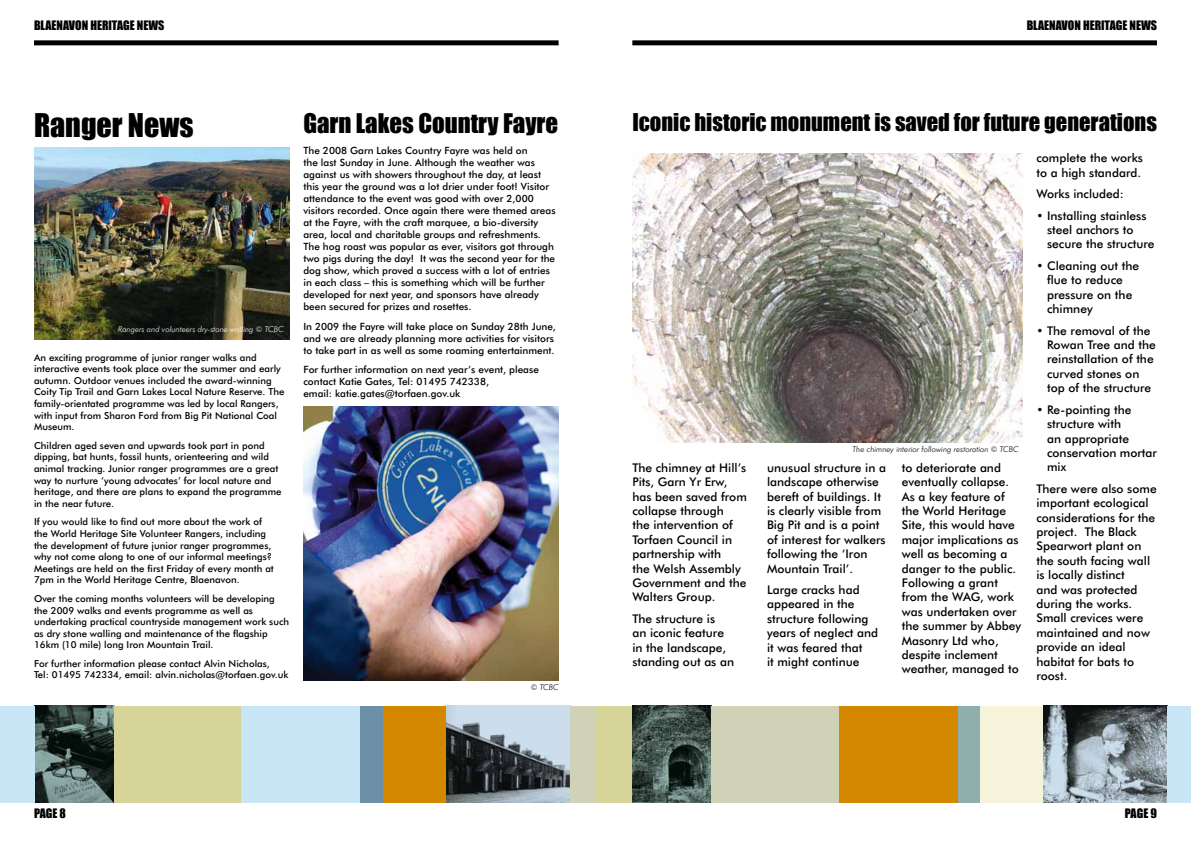
<style>
.page{position:relative;width:1191px;height:842px;background:#fff}
.page>*{position:absolute;margin:0;border:0;box-sizing:border-box;transform-origin:0 0}
.t1{font:30px "Impact";color:#000}
.t2{font:24.8px "Impact";color:#000}
.t3{font:22.5px "Impact";color:#000}
.t4{font:500 12px/14.4px "Futura BT";color:#000}
.t5{font:12px "Impact";color:#000}
.t6{font:500 10px/12px "Futura BT";color:#000}
.t7{font:500 9.6px/11.6px "Futura BT";color:#000}
.t8{font:italic 300 8px "Futura BT";color:#000}
.t9{font:italic 300 8px "Futura BT";color:#fff}
</style>
<div class="page">
<img style="left:632px;top:153px;width:390px;height:290px">
<img style="left:35px;top:706px;width:79px;height:96px">
<img style="left:446px;top:706px;width:124px;height:96px">
<div style="left:34px;top:40px;width:524px;height:5px;background:#000"></div>
<div style="left:632px;top:40px;width:525px;height:5px;background:#000"></div>
<img style="left:632px;top:706px;width:79px;height:96px">
<img style="left:1043px;top:706px;width:124px;height:96px">
<div style="left:0;top:706px;width:35px;height:96px;background:#c9e6f6"></div>
<div style="left:114px;top:706px;width:128px;height:96px;background:#d7d499"></div>
<div style="left:242px;top:706px;width:119px;height:96px;background:#c9e6f6"></div>
<div style="left:360px;top:706px;width:23px;height:96px;background:#6e90a6"></div>
<div style="left:383px;top:706px;width:63px;height:96px;background:#d38800"></div>
<div style="left:570px;top:706px;width:26px;height:96px;background:#cfd2b6"></div>
<div style="left:596px;top:706px;width:36px;height:96px;background:#d7d499"></div>
<div style="left:711px;top:706px;width:128px;height:96px;background:#cfd2b6"></div>
<div style="left:839px;top:706px;width:119px;height:96px;background:#d38800"></div>
<div style="left:958px;top:706px;width:22px;height:96px;background:#90afac"></div>
<div style="left:980px;top:706px;width:62px;height:96px;background:#f6f3db"></div>
<div style="left:1167px;top:706px;width:24px;height:96px;background:#c9e6f6"></div>
<img style="left:303px;top:407px;width:255px;height:273px">
<img style="left:34px;top:147px;width:255px;height:192px">
<p class="t5" style="left:34px;top:18px;width:132px">BLAENAVON HERITAGE NEWS</p>
<p class="t5" style="left:1026px;top:18px;width:132px">BLAENAVON HERITAGE NEWS</p>
<h2 class="t2" style="left:303px;top:108px;width:256px">Garn Lakes Country Fayre</h2>
<h1 class="t1" style="left:34px;top:107px;width:161px">Ranger News</h1>
<h3 class="t3" style="left:632px;top:108px;width:526px">Iconic historic monument is saved for future generations</h3>
<p class="t9" style="left:118px;top:325px;width:167px">Rangers and volunteers dry-stone walling © TCBC</p>
<p class="t7" style="left:34px;top:351px;width:252px">An exciting programme of junior ranger walks and interactive events took place over the summer and early autumn. Outdoor venues included the award-winning Coity Tip Trail and Garn Lakes Local Nature Reserve. The family-orientated programme was led by local Rangers, with input from Sharon Ford from Big Pit National Coal Museum.</p>
<p class="t7" style="left:34px;top:439px;width:249px">Children aged seven and upwards took part in pond dipping, bat hunts, fossil hunts, orienteering and wild animal tracking. Junior ranger programmes are a great way to nurture ‘young advocates’ for local nature and heritage, and there are plans to expand the programme in the near future.</p>
<p class="t7" style="left:34px;top:516px;width:241px">If you would like to find out more about the work of the World Heritage Site Volunteer Rangers, including the development of future junior ranger programmes, why not come along to one of our informal meetings?<br>Meetings are held on the first Friday of every month at 7pm in the World Heritage Centre, Blaenavon.</p>
<p class="t7" style="left:34px;top:593px;width:257px">Over the coming months volunteers will be developing the 2009 walks and events programme as well as undertaking practical countryside management work such as dry stone walling and maintenance of the flagship 16km (10 mile) long Iron Mountain Trail.</p>
<p class="t7" style="left:34px;top:658px;width:256px">For further information please contact Alvin Nicholas,<br>Tel: 01495 742334, email: alvin.nicholas@torfaen.gov.uk</p>
<p class="t6" style="left:303px;top:145px;width:254px">The 2008 Garn Lakes Country Fayre was held on<br>the last Sunday in June. Although the weather was against us with showers throughout the day, at least this year the ground was a lot drier under foot! Visitor attendance to the event was good with over 2,000 visitors recorded. Once again there were themed areas at the Fayre, with the craft marquee, a bio-diversity area, local and charitable groups and refreshments.<br>The hog roast was popular as ever, visitors got through two pigs during the day! It was the second year for the dog show, which proved a success with a lot of entries in each class – this is something which will be further developed for next year, and sponsors have already been secured for prizes and rosettes.</p>
<p class="t6" style="left:303px;top:320px;width:254px">In 2009 the Fayre will take place on Sunday 28th June, and we are already planning more activities for visitors to take part in as well as some roaming entertainment.</p>
<p class="t6" style="left:303px;top:363px;width:237px">For further information on next year’s event, please contact Katie Gates, Tel: 01495 742338,<br>email: katie.gates@torfaen.gov.uk</p>
<p class="t8" style="left:531px;top:682px;width:29px">© TCBC</p>
<p class="t5" style="left:34px;top:806px;width:33px">PAGE 8</p>
<p class="t4" style="left:632px;top:460px;width:116px">The chimney at Hill’s<br>Pits, Garn Yr Erw, has been saved from collapse through<br>the intervention of<br>Torfaen Council in partnership with<br>the Welsh Assembly<br>Government and the<br>Walters Group.</p>
<p class="t4" style="left:632px;top:611px;width:103px">The structure is<br>an iconic feature in the landscape, standing out as an</p>
<p class="t8" style="left:852px;top:445px;width:168px">The chimney interior following restoration © TCBC</p>
<p class="t4" style="left:767px;top:460px;width:120px">unusual structure in a landscape otherwise bereft of buildings. It is clearly visible from<br>Big Pit and is a point of interest for walkers following the ‘Iron<br>Mountain Trail’.</p>
<p class="t4" style="left:767px;top:582px;width:113px">Large cracks had appeared in the structure following years of neglect and it was feared that<br>it might continue</p>
<p class="t4" style="left:901px;top:460px;width:121px">to deteriorate and eventually collapse.<br>As a key feature of the World Heritage<br>Site, this would have major implications as well as becoming a danger to the public.<br>Following a grant from the WAG, work was undertaken over the summer by Abbey<br>Masonry Ltd who, despite inclement weather, managed to</p>
<p class="t4" style="left:1036px;top:151px;width:108px">complete the works to a high standard.</p>
<p class="t4" style="left:1036px;top:187px;width:89px">Works included:</p>
<p class="t4" style="left:1047px;top:208px;width:109px;text-indent:-11px">• Installing stainless steel anchors to secure the structure</p>
<p class="t4" style="left:1047px;top:258px;width:94px;text-indent:-11px">• Cleaning out the flue to reduce pressure on the chimney</p>
<p class="t4" style="left:1047px;top:323px;width:110px;text-indent:-11px">• The removal of the<br>Rowan Tree and the reinstallation of the curved stones on top of the structure</p>
<p class="t4" style="left:1047px;top:402px;width:111px;text-indent:-11px">• Re-pointing the structure with<br>an appropriate conservation mortar mix</p>
<p class="t4" style="left:1036px;top:481px;width:122px">There were also some important ecological considerations for the project. The Black<br>Spearwort plant on the south facing wall is locally distinct<br>and was protected during the works.<br>Small crevices were maintained and now provide an ideal habitat for bats to roost.</p>
<p class="t5" style="left:1125px;top:806px;width:34px">PAGE 9</p>
</div>
